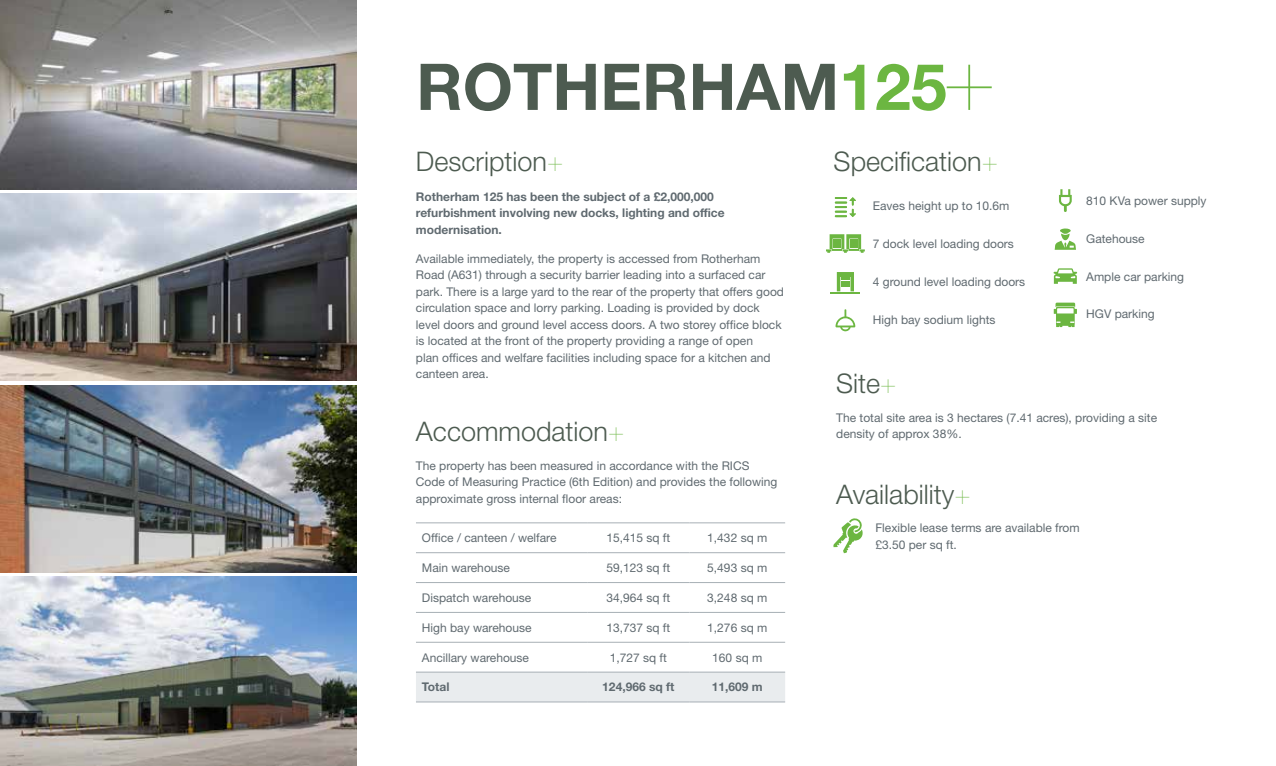
<style>
.page{position:relative;width:1276px;height:766px;background:#fff}
.page>*{position:absolute;margin:0;border:0;box-sizing:border-box;transform-origin:0 0}
.t1{font:700 64.5px "Helvetica Neue LT Pro";color:#4d5b50}
.t2{font:300 27px "Helvetica Neue LT Pro";color:#4d5b50}
.t3{font:12px/16.5px "Helvetica Neue LT Pro";color:#606a70}
.t4{font:700 12px/16.5px "Helvetica Neue LT Pro";color:#606a70}
.s1{color:#6cb641}
.s2{font-weight:200;color:#6cb641}
</style>
<div class="page">
<img style="left:0;top:0;width:356px;height:189px">
<img style="left:0;top:193px;width:356px;height:188px">
<img style="left:0;top:385px;width:356px;height:187px">
<img style="left:0;top:576px;width:356px;height:189px">
<svg style="left:946px;top:65px;width:45px;height:45px"></svg>
<div style="left:416px;top:672px;width:369px;height:29px;background:#e9ecee"></div>
<hr style="left:416px;top:522px;width:171px;height:1px;background:#a7afb5">
<hr style="left:587px;top:522px;width:102px;height:1px;background:#a7afb5">
<hr style="left:689px;top:522px;width:96px;height:1px;background:#a7afb5">
<hr style="left:416px;top:552px;width:171px;height:1px;background:#a7afb5">
<hr style="left:587px;top:552px;width:102px;height:1px;background:#a7afb5">
<hr style="left:689px;top:552px;width:96px;height:1px;background:#a7afb5">
<hr style="left:416px;top:582px;width:171px;height:1px;background:#a7afb5">
<hr style="left:587px;top:582px;width:102px;height:1px;background:#a7afb5">
<hr style="left:689px;top:582px;width:96px;height:1px;background:#a7afb5">
<hr style="left:416px;top:612px;width:171px;height:1px;background:#a7afb5">
<hr style="left:587px;top:612px;width:102px;height:1px;background:#a7afb5">
<hr style="left:689px;top:612px;width:96px;height:1px;background:#a7afb5">
<hr style="left:416px;top:641px;width:171px;height:1px;background:#a7afb5">
<hr style="left:587px;top:641px;width:102px;height:1px;background:#a7afb5">
<hr style="left:689px;top:641px;width:96px;height:1px;background:#a7afb5">
<hr style="left:416px;top:671px;width:171px;height:1px;background:#a7afb5">
<hr style="left:587px;top:671px;width:102px;height:1px;background:#a7afb5">
<hr style="left:689px;top:671px;width:96px;height:1px;background:#a7afb5">
<hr style="left:416px;top:701px;width:171px;height:1px;background:#a7afb5">
<hr style="left:587px;top:701px;width:102px;height:1px;background:#a7afb5">
<hr style="left:689px;top:701px;width:96px;height:1px;background:#a7afb5">
<svg style="left:835px;top:197px;width:21px;height:20px"></svg>
<svg style="left:835px;top:309px;width:20px;height:22px"></svg>
<svg style="left:1059px;top:189px;width:12px;height:23px"></svg>
<svg style="left:1054px;top:228px;width:22px;height:22px"></svg>
<svg style="left:1053px;top:302px;width:24px;height:25px"></svg>
<svg style="left:1053px;top:268px;width:24px;height:16px"></svg>
<svg style="left:833px;top:518px;width:30px;height:35px"></svg>
<svg style="left:831px;top:272px;width:29px;height:21px"></svg>
<svg style="left:826px;top:234px;width:39px;height:19px"></svg>
<h1 class="t1" style="left:416px;top:47px;width:532px">ROTHERHAM<span class="s1">125</span></h1>
<h2 class="t2" style="left:416px;top:144px;width:149px">Description<span class="s2">+</span></h2>
<h2 class="t2" style="left:833px;top:144px;width:166px">Specification<span class="s2">+</span></h2>
<p class="t4" style="left:416px;top:188px;width:310px">Rotherham 125 has been the subject of a £2,000,000 refurbishment involving new docks, lighting and office modernisation.</p>
<p class="t3" style="left:416px;top:250px;width:369px">Available immediately, the property is accessed from Rotherham Road (A631) through a security barrier leading into a surfaced car park. There is a large yard to the rear of the property that offers good circulation space and lorry parking. Loading is provided by dock level doors and ground level access doors. A two storey office block is located at the front of the property providing a range of open<br>plan offices and welfare facilities including space for a kitchen and canteen area.</p>
<p class="t3" style="left:1086px;top:192px;width:122px">810 KVa power supply</p>
<p class="t3" style="left:1086px;top:230px;width:60px">Gatehouse</p>
<p class="t3" style="left:1086px;top:268px;width:99px">Ample car parking</p>
<p class="t3" style="left:1086px;top:305px;width:70px">HGV parking</p>
<p class="t3" style="left:873px;top:198px;width:138px">Eaves height up to 10.6m</p>
<p class="t3" style="left:873px;top:235px;width:143px">7 dock level loading doors</p>
<p class="t3" style="left:873px;top:273px;width:154px">4 ground level loading doors</p>
<p class="t3" style="left:873px;top:311px;width:124px">High bay sodium lights</p>
<h2 class="t2" style="left:836px;top:367px;width:62px">Site<span class="s2">+</span></h2>
<p class="t3" style="left:836px;top:409px;width:322px">The total site area is 3 hectares (7.41 acres), providing a site density of approx 38%.</p>
<h2 class="t2" style="left:416px;top:415px;width:210px">Accommodation<span class="s2">+</span></h2>
<p class="t3" style="left:416px;top:457px;width:363px">The property has been measured in accordance with the RICS<br>Code of Measuring Practice (6th Edition) and provides the following approximate gross internal floor areas:</p>
<p class="t3" style="left:422px;top:529px;width:136px">Office / canteen / welfare</p>
<p class="t3" style="left:606px;top:529px;width:65px">15,415 sq ft</p>
<p class="t3" style="left:707px;top:529px;width:62px">1,432 sq m</p>
<p class="t3" style="left:422px;top:559px;width:90px">Main warehouse</p>
<p class="t3" style="left:606px;top:559px;width:65px">59,123 sq ft</p>
<p class="t3" style="left:707px;top:559px;width:62px">5,493 sq m</p>
<p class="t3" style="left:422px;top:588px;width:111px">Dispatch warehouse</p>
<p class="t3" style="left:606px;top:588px;width:65px">34,964 sq ft</p>
<p class="t3" style="left:707px;top:588px;width:62px">3,248 sq m</p>
<p class="t3" style="left:422px;top:618px;width:111px">High bay warehouse</p>
<p class="t3" style="left:606px;top:618px;width:65px">13,737 sq ft</p>
<p class="t3" style="left:707px;top:618px;width:62px">1,276 sq m</p>
<p class="t3" style="left:422px;top:648px;width:109px">Ancillary warehouse</p>
<p class="t3" style="left:610px;top:648px;width:59px">1,727 sq ft</p>
<p class="t3" style="left:712px;top:648px;width:52px">160 sq m</p>
<p class="t4" style="left:422px;top:678px;width:29px">Total</p>
<p class="t4" style="left:602px;top:678px;width:74px">124,966 sq ft</p>
<p class="t4" style="left:712px;top:678px;width:52px">11,609 m</p>
<h2 class="t2" style="left:836px;top:477px;width:136px">Availability<span class="s2">+</span></h2>
<p class="t3" style="left:875px;top:519px;width:206px">Flexible lease terms are available from £3.50 per sq ft.</p>
</div>
